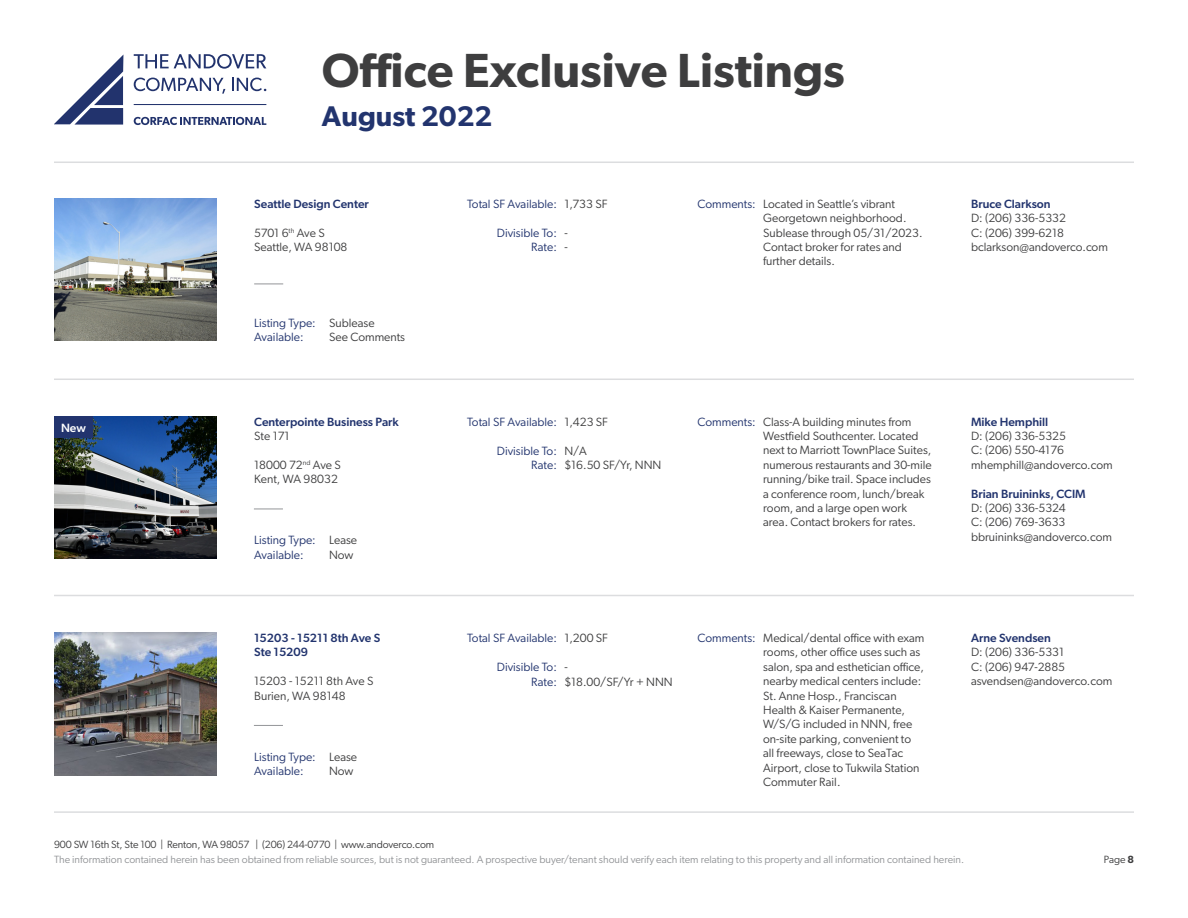
<style>
.page{position:relative;width:1188px;height:918px;background:#fff}
.page>*{position:absolute;margin:0;border:0;box-sizing:border-box;transform-origin:0 0}
.t1{font:600 48px "Gibson";color:#3e3e3f}
.t2{font:600 28.5px "Gibson";color:#22346e}
.t3{font:12px/14.4px "Gibson";color:#3e3e3f}
.t4{font:12px "Gibson";color:#22346e}
.t5{font:500 12px "Gibson";color:#22346e}
.t6{font:500 12px "Gibson";color:#fff}
.t7{font:10.5px "Gibson";color:#939598}
.t8{font:10.5px "Gibson";letter-spacing:-.01em;color:#3e3e3f}
.s1{font-weight:600}
</style>
<div class="page">
<svg style="left:54px;top:55px;width:69px;height:70px"></svg>
<svg style="left:134px;top:54px;width:132px;height:15px"></svg>
<hr style="left:134px;top:104px;width:132px;height:1px;background:#22336d">
<svg style="left:134px;top:117px;width:132px;height:8px"></svg>
<svg style="left:134px;top:78px;width:91px;height:16px"></svg>
<svg style="left:232px;top:78px;width:34px;height:13px"></svg>
<hr style="left:54px;top:162px;width:1080px;height:1px;background:#dcdddf">
<hr style="left:54px;top:379px;width:1080px;height:1px;background:#dcdddf">
<hr style="left:54px;top:811px;width:1080px;height:2px;background:#dcdddf">
<hr style="left:54px;top:595px;width:1080px;height:1px;background:#dcdddf">
<img style="left:54px;top:198px;width:162px;height:143px">
<svg style="left:254px;top:284px;width:29px;height:1px"></svg>
<img style="left:54px;top:633px;width:162px;height:142px">
<svg style="left:254px;top:725px;width:29px;height:1px"></svg>
<img style="left:54px;top:416px;width:162px;height:143px">
<svg style="left:254px;top:509px;width:29px;height:1px"></svg>
<div style="left:54px;top:416px;width:39px;height:22px;background:#22346e"></div>
<h1 class="t1" style="left:322px;top:42px;width:525px">Office Exclusive Listings</h1>
<h2 class="t2" style="left:322px;top:100px;width:172px">August 2022</h2>
<p class="t5" style="left:254px;top:196px;width:116px">Seattle Design Center</p>
<p class="t3" style="left:254px;top:225px;width:72px">5701 6<sup>th</sup> Ave S</p>
<p class="t3" style="left:254px;top:239px;width:95px">Seattle, WA 98108</p>
<p class="t6" style="left:61px;top:420px;width:26px">New</p>
<p class="t4" style="left:254px;top:315px;width:63px">Listing Type:</p>
<p class="t4" style="left:254px;top:330px;width:51px">Available:</p>
<p class="t3" style="left:329px;top:315px;width:47px">Sublease</p>
<p class="t3" style="left:329px;top:329px;width:77px">See Comments</p>
<p class="t5" style="left:254px;top:414px;width:146px">Centerpointe Business Park</p>
<p class="t3" style="left:254px;top:428px;width:37px">Ste 171</p>
<p class="t3" style="left:254px;top:457px;width:88px">18000 72<sup>nd</sup> Ave S</p>
<p class="t3" style="left:254px;top:472px;width:85px">Kent, WA 98032</p>
<p class="t4" style="left:254px;top:533px;width:63px">Listing Type:</p>
<p class="t4" style="left:254px;top:547px;width:51px">Available:</p>
<p class="t3" style="left:329px;top:533px;width:30px">Lease</p>
<p class="t3" style="left:329px;top:547px;width:26px">Now</p>
<p class="t5" style="left:254px;top:631px;width:128px">15203 - 15211 8th Ave S</p>
<p class="t5" style="left:254px;top:645px;width:55px">Ste 15209</p>
<p class="t3" style="left:254px;top:674px;width:121px">15203 - 15211 8th Ave S</p>
<p class="t3" style="left:254px;top:688px;width:93px">Burien, WA 98148</p>
<p class="t4" style="left:254px;top:749px;width:63px">Listing Type:</p>
<p class="t4" style="left:254px;top:764px;width:51px">Available:</p>
<p class="t3" style="left:329px;top:749px;width:30px">Lease</p>
<p class="t3" style="left:329px;top:764px;width:26px">Now</p>
<p class="t8" style="left:54px;top:838px;width:382px">900 SW 16th St, Ste 100 | Renton, WA 98057 | (206) 244-0770 | www.andoverco.com</p>
<p class="t4" style="left:467px;top:197px;width:91px">Total SF Available:</p>
<p class="t4" style="left:497px;top:225px;width:62px">Divisible To:</p>
<p class="t4" style="left:531px;top:240px;width:27px">Rate:</p>
<p class="t3" style="left:564px;top:196px;width:45px">1,733 SF</p>
<p class="t3" style="left:564px;top:225px;width:5px">-</p>
<p class="t3" style="left:564px;top:240px;width:5px">-</p>
<p class="t4" style="left:698px;top:196px;width:60px">Comments:</p>
<p class="t3" style="left:763px;top:196px;width:161px">Located in Seattle’s vibrant<br>Georgetown neighborhood.<br>Sublease through 05/31/2023.<br>Contact broker for rates and further details.</p>
<p class="t5" style="left:971px;top:196px;width:81px">Bruce Clarkson</p>
<p class="t3" style="left:971px;top:211px;width:96px">D: (206) 336-5332</p>
<p class="t3" style="left:971px;top:225px;width:95px">C: (206) 399-6218</p>
<p class="t3" style="left:971px;top:239px;width:138px">bclarkson@andoverco.com</p>
<p class="t4" style="left:467px;top:414px;width:91px">Total SF Available:</p>
<p class="t4" style="left:497px;top:443px;width:62px">Divisible To:</p>
<p class="t4" style="left:531px;top:458px;width:27px">Rate:</p>
<p class="t3" style="left:564px;top:414px;width:45px">1,423 SF</p>
<p class="t3" style="left:564px;top:443px;width:24px">N/A</p>
<p class="t3" style="left:564px;top:458px;width:99px">$16.50 SF/Yr, NNN</p>
<p class="t4" style="left:698px;top:414px;width:60px">Comments:</p>
<p class="t3" style="left:763px;top:414px;width:170px">Class-A building minutes from<br>Westfield Southcenter. Located next to Marriott TownPlace Suites, numerous restaurants and 30-mile running/bike trail. Space includes a conference room, lunch/break room, and a large open work area. Contact brokers for rates.</p>
<p class="t5" style="left:971px;top:414px;width:79px">Mike Hemphill</p>
<p class="t3" style="left:971px;top:428px;width:96px">D: (206) 336-5325</p>
<p class="t3" style="left:971px;top:443px;width:94px">C: (206) 550-4176</p>
<p class="t3" style="left:971px;top:457px;width:143px">mhemphill@andoverco.com</p>
<p class="t5" style="left:971px;top:486px;width:116px">Brian Bruininks, CCIM</p>
<p class="t3" style="left:971px;top:500px;width:96px">D: (206) 336-5324</p>
<p class="t3" style="left:971px;top:515px;width:96px">C: (206) 769-3633</p>
<p class="t3" style="left:971px;top:529px;width:143px">bbruininks@andoverco.com</p>
<p class="t4" style="left:467px;top:631px;width:91px">Total SF Available:</p>
<p class="t4" style="left:497px;top:660px;width:62px">Divisible To:</p>
<p class="t4" style="left:531px;top:674px;width:27px">Rate:</p>
<p class="t3" style="left:564px;top:631px;width:45px">1,200 SF</p>
<p class="t3" style="left:564px;top:660px;width:5px">-</p>
<p class="t3" style="left:564px;top:674px;width:110px">$18.00/SF/Yr + NNN</p>
<p class="t4" style="left:698px;top:631px;width:60px">Comments:</p>
<p class="t3" style="left:763px;top:631px;width:163px">Medical/dental office with exam rooms, other office uses such as salon, spa and esthetician office, nearby medical centers include:<br>St. Anne Hosp., Franciscan<br>Health &amp; Kaiser Permanente,<br>W/S/G included in NNN, free on-site parking, convenient to all freeways, close to SeaTac<br>Airport, close to Tukwila Station<br>Commuter Rail.</p>
<p class="t5" style="left:971px;top:631px;width:81px">Arne Svendsen</p>
<p class="t3" style="left:971px;top:645px;width:95px">D: (206) 336-5331</p>
<p class="t3" style="left:971px;top:659px;width:96px">C: (206) 947-2885</p>
<p class="t3" style="left:971px;top:674px;width:143px">asvendsen@andoverco.com</p>
<p class="t7" style="left:54px;top:853px;width:912px">The information contained herein has been obtained from reliable sources, but is not guaranteed. A prospective buyer/tenant should verify each item relating to this property and all information contained herein.</p>
<p class="t8" style="left:1104px;top:853px;width:32px">Page <span class="s1">8</span></p>
</div>
